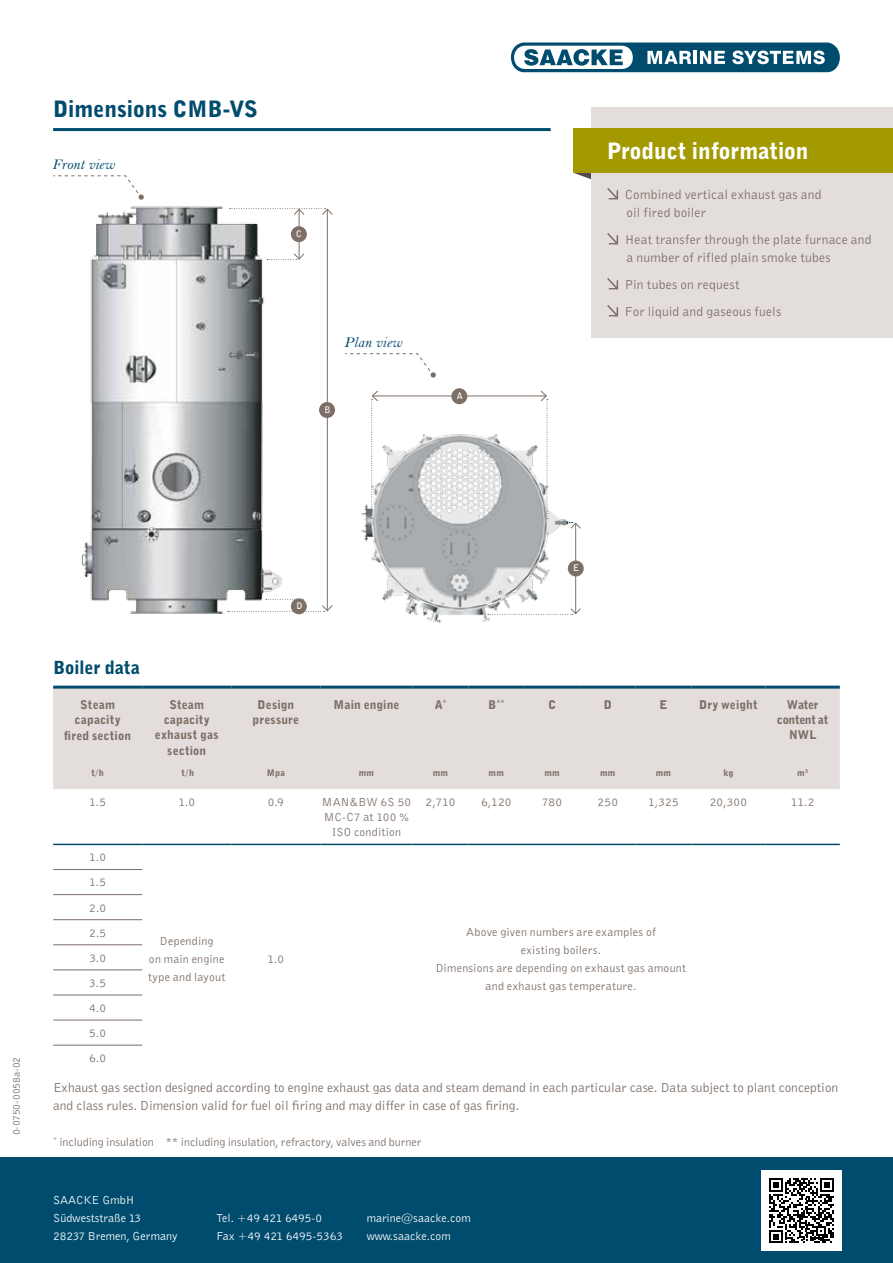
<style>
.page{position:relative;width:893px;height:1263px;background:#fff}
.page>*{position:absolute;margin:0;border:0;box-sizing:border-box;transform-origin:0 0}
.t1{font:900 22.5px "Bell Gothic";color:#fff}
.t2{font:900 22.5px "Bell Gothic";color:#004c6e}
.t3{font:900 18px "Bell Gothic";color:#004c6e}
.t4{font:italic 15px "Bell MT Std";color:#004c6e}
.t5{font:13.5px/18px "Bell Gothic";color:#7e6f66}
.t6{font:12px/25px "Bell Gothic";letter-spacing:.015em;color:#7e6f66;text-align:center}
.t7{font:12px/18px "Bell Gothic";color:#fff}
.t8{font:900 12px/15px "Bell Gothic";letter-spacing:.015em;color:#7e6f66;text-align:center}
.t9{font:900 12px/15px "Bell Gothic";letter-spacing:-.02em;color:#7e6f66;text-align:center}
.t10{font:10.5px "Bell Gothic";color:#7e6f66}
.t11{font:900 9px "Bell Gothic";letter-spacing:.02em;color:#7e6f66}
.t12{font:700 9px "Bell Gothic Std";color:#fff}
.t13{font:900 7.05px "Bell Gothic";color:#7e6f66}
.s1{font-size:12px}
</style>
<div class="page">
<div style="left:53px;top:689px;width:787px;height:100px;background:#e3dedc"></div>
<hr style="left:53px;top:686px;width:89px;height:3px;background:#004c6e">
<hr style="left:142px;top:686px;width:89px;height:3px;background:#004c6e">
<hr style="left:231px;top:686px;width:89px;height:3px;background:#004c6e">
<hr style="left:320px;top:686px;width:93px;height:3px;background:#004c6e">
<hr style="left:413px;top:686px;width:55px;height:3px;background:#004c6e">
<hr style="left:468px;top:686px;width:56px;height:3px;background:#004c6e">
<hr style="left:766px;top:686px;width:74px;height:3px;background:#004c6e">
<hr style="left:53px;top:919px;width:89px;height:1px;background:#7e6f66">
<hr style="left:53px;top:894px;width:89px;height:1px;background:#7e6f66">
<hr style="left:53px;top:869px;width:89px;height:1px;background:#7e6f66">
<hr style="left:53px;top:969px;width:89px;height:1px;background:#7e6f66">
<hr style="left:53px;top:994px;width:89px;height:1px;background:#7e6f66">
<hr style="left:53px;top:1020px;width:89px;height:1px;background:#7e6f66">
<hr style="left:53px;top:1045px;width:89px;height:1px;background:#7e6f66">
<hr style="left:53px;top:944px;width:89px;height:1px;background:#7e6f66">
<hr style="left:524px;top:686px;width:56px;height:3px;background:#004c6e">
<hr style="left:580px;top:686px;width:56px;height:3px;background:#004c6e">
<hr style="left:636px;top:686px;width:55px;height:3px;background:#004c6e">
<hr style="left:691px;top:686px;width:75px;height:3px;background:#004c6e">
<hr style="left:53px;top:844px;width:89px;height:1px;background:#004c6e">
<hr style="left:142px;top:844px;width:89px;height:1px;background:#004c6e">
<hr style="left:231px;top:844px;width:89px;height:1px;background:#004c6e">
<hr style="left:320px;top:844px;width:93px;height:1px;background:#004c6e">
<hr style="left:413px;top:844px;width:55px;height:1px;background:#004c6e">
<hr style="left:468px;top:844px;width:56px;height:1px;background:#004c6e">
<hr style="left:524px;top:844px;width:56px;height:1px;background:#004c6e">
<hr style="left:580px;top:844px;width:56px;height:1px;background:#004c6e">
<hr style="left:636px;top:844px;width:55px;height:1px;background:#004c6e">
<hr style="left:691px;top:844px;width:75px;height:1px;background:#004c6e">
<hr style="left:766px;top:844px;width:74px;height:1px;background:#004c6e">
<hr style="left:53px;top:128px;width:498px;height:3px;background:#004c6e">
<svg style="left:574px;top:173px;width:17px;height:7px"></svg>
<div style="left:591px;top:107px;width:302px;height:230px;background:#e3dedc"></div>
<div style="left:573px;top:128px;width:320px;height:45px;background:#a39900"></div>
<svg style="left:607px;top:188px;width:11px;height:11px"></svg>
<svg style="left:607px;top:233px;width:11px;height:11px"></svg>
<svg style="left:607px;top:278px;width:11px;height:11px"></svg>
<svg style="left:607px;top:305px;width:11px;height:11px"></svg>
<svg style="left:511px;top:43px;width:329px;height:29px"></svg>
<div style="left:0;top:1158px;width:893px;height:105px;background:#004c6e"></div>
<div style="left:761px;top:1170px;width:81px;height:81px;background:#fff"></div>
<svg style="left:769px;top:1178px;width:65px;height:65px"></svg>
<img style="left:81px;top:206px;width:254px;height:409px">
<hr style="left:327px;top:209px;width:1px;height:402px;background:#7e6f66">
<svg style="left:228px;top:599px;width:105px;height:13px"></svg>
<hr style="left:299px;top:209px;width:1px;height:50px;background:#7e6f66">
<svg style="left:267px;top:253px;width:38px;height:7px"></svg>
<svg style="left:230px;top:208px;width:103px;height:7px"></svg>
<div style="left:291px;top:226px;width:16px;height:16px;background:#7e6f66;border-radius:50%"></div>
<div style="left:319px;top:402px;width:16px;height:16px;background:#7e6f66;border-radius:50%"></div>
<div style="left:291px;top:598px;width:16px;height:16px;background:#7e6f66;border-radius:50%"></div>
<img style="left:361px;top:392px;width:217px;height:231px">
<hr style="left:372px;top:396px;width:174px;height:1px;background:#7e6f66">
<svg style="left:371px;top:390px;width:7px;height:129px"></svg>
<svg style="left:540px;top:390px;width:8px;height:129px"></svg>
<hr style="left:575px;top:523px;width:1px;height:91px;background:#7e6f66">
<svg style="left:569px;top:522px;width:12px;height:7px"></svg>
<svg style="left:488px;top:608px;width:93px;height:7px"></svg>
<div style="left:451px;top:388px;width:16px;height:16px;background:#7e6f66;border-radius:50%"></div>
<div style="left:568px;top:560px;width:16px;height:16px;background:#7e6f66;border-radius:50%"></div>
<svg style="left:53px;top:175px;width:91px;height:25px"></svg>
<svg style="left:345px;top:353px;width:91px;height:25px"></svg>
<h1 class="t2" style="left:53px;top:94px;width:206px">Dimensions CMB-VS</h1>
<p class="t4" style="left:52px;top:156px;width:64px">Front view</p>
<p class="t12" style="left:296px;top:228px;width:7px">C</p>
<p class="t4" style="left:344px;top:334px;width:59px">Plan view</p>
<p class="t12" style="left:325px;top:404px;width:8px">B</p>
<p class="t12" style="left:457px;top:390px;width:8px">A</p>
<h1 class="t1" style="left:607px;top:136px;width:203px">Product information</h1>
<p class="t5" style="left:625px;top:186px;width:198px">Combined vertical exhaust gas and oil fired boiler</p>
<p class="t5" style="left:625px;top:231px;width:248px">Heat transfer through the plate furnace and a number of rifled plain smoke tubes</p>
<p class="t5" style="left:625px;top:271px;width:158px;line-height:27px">Pin tubes on request<br>For liquid and gaseous fuels</p>
<p class="t10" style="left:10px;top:1135px;width:80px;rotate:-90deg">0-0750-0058a-02</p>
<h2 class="t3" style="left:53px;top:656px;width:88px">Boiler data</h2>
<p class="t8" style="left:64px;top:697px;width:68px">Steam capacity fired section</p>
<p class="t11" style="left:91px;top:767px;width:14px">t/h</p>
<p class="t8" style="left:155px;top:697px;width:65px">Steam capacity exhaust gas</p>
<p class="t8" style="left:167px;top:744px;width:41px">section</p>
<p class="t11" style="left:182px;top:767px;width:14px">t/h</p>
<p class="t12" style="left:296px;top:601px;width:8px">D</p>
<p class="t8" style="left:253px;top:697px;width:48px">Design pressure</p>
<p class="t11" style="left:267px;top:767px;width:20px">Mpa</p>
<p class="t8" style="left:334px;top:697px;width:67px">Main engine</p>
<p class="t11" style="left:359px;top:767px;width:17px">mm</p>
<p class="t8" style="left:435px;top:697px;width:13px">A<sup>*</sup></p>
<p class="t11" style="left:433px;top:767px;width:17px">mm</p>
<p class="t12" style="left:573px;top:563px;width:8px">E</p>
<p class="t13" style="left:488px;top:698px;width:18px"><span class="s1">B</span>**</p>
<p class="t11" style="left:489px;top:767px;width:17px">mm</p>
<p class="t8" style="left:548px;top:697px;width:9px">C</p>
<p class="t11" style="left:544px;top:767px;width:17px">mm</p>
<p class="t8" style="left:604px;top:697px;width:10px">D</p>
<p class="t11" style="left:600px;top:767px;width:17px">mm</p>
<p class="t8" style="left:659px;top:697px;width:9px">E</p>
<p class="t11" style="left:656px;top:767px;width:17px">mm</p>
<p class="t8" style="left:699px;top:697px;width:60px">Dry weight</p>
<p class="t11" style="left:723px;top:767px;width:12px">kg</p>
<p class="t9" style="left:777px;top:697px;width:53px">Water content at<br>NWL</p>
<p class="t11" style="left:797px;top:767px;width:12px">m<sup>3</sup></p>
<p class="t6" style="left:89px;top:789px;width:19px">1.5</p>
<p class="t6" style="left:178px;top:789px;width:18px">1.0</p>
<p class="t6" style="left:268px;top:789px;width:18px">0.9</p>
<p class="t6" style="left:322px;top:794px;width:91px;line-height:15px">MAN&amp;BW 6S 50<br>MC-C7 at 100 %<br>ISO condition</p>
<p class="t6" style="left:426px;top:789px;width:31px">2,710</p>
<p class="t6" style="left:481px;top:789px;width:32px">6,120</p>
<p class="t6" style="left:542px;top:789px;width:22px">780</p>
<p class="t6" style="left:597px;top:789px;width:22px">250</p>
<p class="t6" style="left:648px;top:789px;width:32px">1,325</p>
<p class="t6" style="left:710px;top:789px;width:39px">20,300</p>
<p class="t6" style="left:791px;top:789px;width:25px">11.2</p>
<p class="t6" style="left:89px;top:844px;width:18px">1.0</p>
<p class="t6" style="left:89px;top:870px;width:19px;text-align:justify">1.5<br>2.0<br>2.5<br>3.0<br>3.5<br>4.0<br>5.0<br>6.0</p>
<p class="t6" style="left:148px;top:931px;width:79px;line-height:18px">Depending<br>on main engine type and layout</p>
<p class="t6" style="left:267px;top:946px;width:18px">1.0</p>
<p class="t6" style="left:436px;top:922px;width:252px;line-height:18px">Above given numbers are examples of<br>existing boilers.<br>Dimensions are depending on exhaust gas amount and exhaust gas temperature.</p>
<p class="t5" style="left:53px;top:1078px;width:787px">Exhaust gas section designed according to engine exhaust gas data and steam demand in each particular case. Data subject to plant conception and class rules. Dimension valid for fuel oil firing and may differ in case of gas firing.</p>
<p class="t6" style="left:53px;top:1129px;width:370px"><sup>*</sup> including insulation ** including insulation, refractory, valves and burner</p>
<p class="t7" style="left:53px;top:1191px;width:126px">SAACKE GmbH<br>Südweststraße 13<br>28237 Bremen, Germany</p>
<p class="t7" style="left:216px;top:1209px;width:128px">Tel. +49 421 6495-0<br>Fax +49 421 6495-5363</p>
<p class="t7" style="left:367px;top:1209px;width:105px">marine@saacke.com www.saacke.com</p>
</div>
